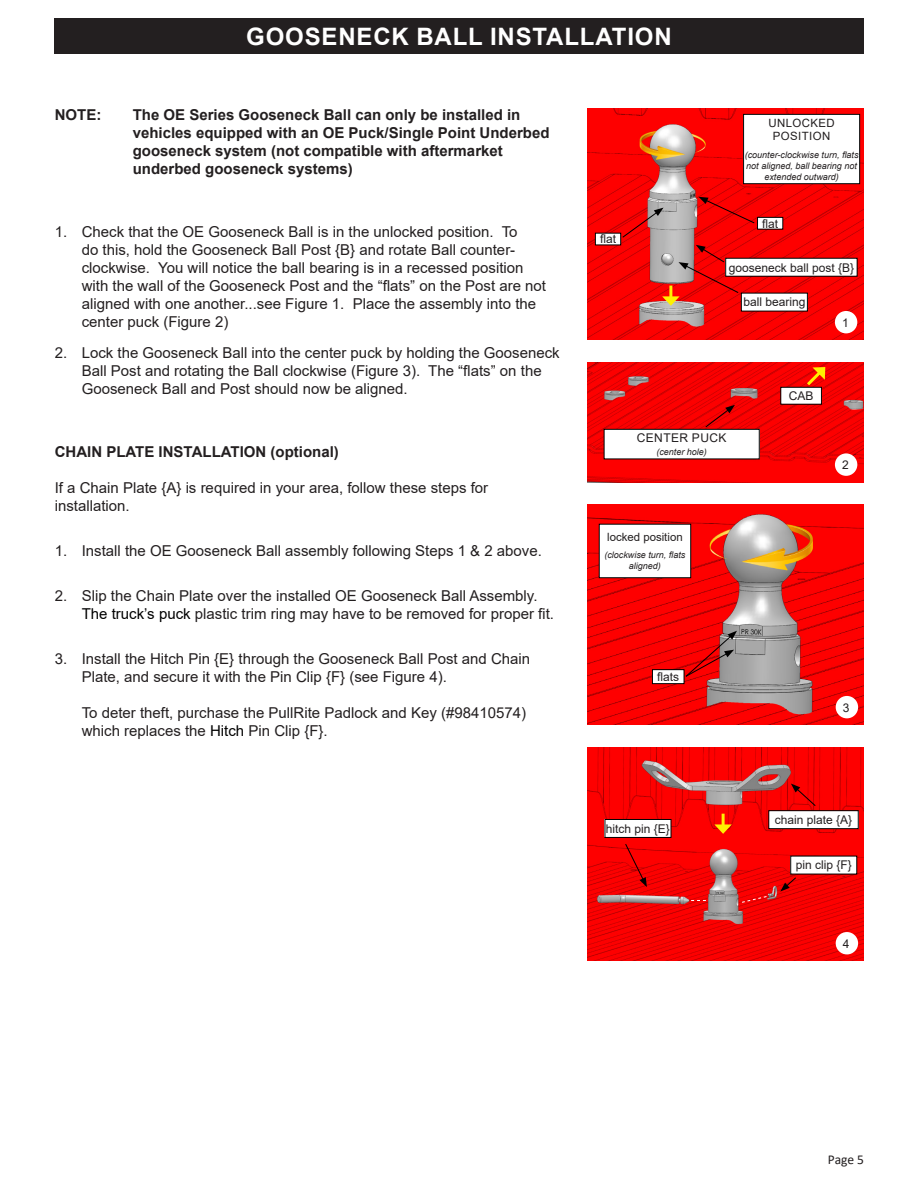
<style>
.page{position:relative;width:918px;height:1188px;background:#fff}
.page>*{position:absolute;margin:0;border:0;box-sizing:border-box;transform-origin:0 0}
.t1{font:700 24px "Arial";letter-spacing:.035em;color:#fff}
.t2{font:15px/18px "Arial";color:#231f20}
.t3{font:700 15px/18px "Arial";color:#231f20}
.t4{font:13.5px "Calibri";color:#231f20}
.t5{font:12px "Arial";color:#231f20}
.t6{font:12px "Arial";letter-spacing:.035em;color:#231f20}
.t7{font:11.4px/13.6px "Arial";letter-spacing:.035em;color:#231f20;text-align:center}
.t8{font:11.4px "Arial";color:#231f20}
.t9{font:italic 9px/10.8px "Arial";color:#231f20;text-align:center}
.s1{color:#000}
</style>
<div class="page">
<div style="left:54px;top:18px;width:810px;height:36px;background:#231f20"></div>
<img style="left:588px;top:747px;width:276px;height:214px">
<svg style="left:691px;top:900px;width:15px;height:1px"></svg>
<svg style="left:741px;top:896px;width:26px;height:7px"></svg>
<svg style="left:714px;top:814px;width:18px;height:20px"></svg>
<div style="left:605px;top:819px;width:66px;height:18px;background:#fff"></div>
<div style="left:605px;top:819px;width:66px;height:19px;border:1px solid #000"></div>
<div style="left:791px;top:856px;width:66px;height:18px;background:#fff"></div>
<div style="left:769px;top:811px;width:89px;height:18px;background:#fff"></div>
<div style="left:769px;top:810px;width:89px;height:19px;border:1px solid #000"></div>
<svg style="left:791px;top:784px;width:25px;height:23px"></svg>
<svg style="left:625px;top:843px;width:22px;height:44px"></svg>
<svg style="left:780px;top:877px;width:17px;height:15px"></svg>
<div style="left:836px;top:932px;width:22px;height:22px;background:#fff;border-radius:50%"></div>
<img style="left:588px;top:505px;width:276px;height:220px">
<div style="left:652px;top:670px;width:32px;height:14px;background:#fff"></div>
<div style="left:652px;top:669px;width:32px;height:15px;border:1px solid #000"></div>
<svg style="left:685px;top:631px;width:52px;height:46px;background:#c82d2d"></svg>
<div style="left:599px;top:524px;width:92px;height:54px;background:#fff"></div>
<div style="left:599px;top:524px;width:92px;height:54px;border:1px solid #000"></div>
<div style="left:836px;top:696px;width:22px;height:22px;background:#fff;border-radius:50%"></div>
<img style="left:587px;top:362px;width:276px;height:120px">
<div style="left:604px;top:429px;width:155px;height:30px;background:#fff"></div>
<div style="left:604px;top:429px;width:155px;height:30px;border:1px solid #000"></div>
<svg style="left:705px;top:405px;width:30px;height:23px"></svg>
<div style="left:781px;top:387px;width:40px;height:17px;background:#fff"></div>
<div style="left:781px;top:387px;width:41px;height:17px;border:1px solid #000"></div>
<svg style="left:804px;top:367px;width:21px;height:22px"></svg>
<div style="left:835px;top:453px;width:22px;height:23px;background:#fff;border-radius:50%"></div>
<img style="left:587px;top:109px;width:277px;height:231px">
<div style="left:741px;top:293px;width:66px;height:18px;background:#fff"></div>
<div style="left:595px;top:233px;width:26px;height:12px;background:#fff"></div>
<div style="left:595px;top:233px;width:26px;height:12px;border:1px solid #000"></div>
<div style="left:744px;top:114px;width:116px;height:70px;background:#fff"></div>
<div style="left:743px;top:114px;width:117px;height:70px;border:1px solid #000"></div>
<svg style="left:622px;top:208px;width:42px;height:30px"></svg>
<div style="left:758px;top:217px;width:25px;height:12px;background:#fff"></div>
<div style="left:757px;top:217px;width:26px;height:12px;border:1px solid #000"></div>
<svg style="left:699px;top:197px;width:56px;height:27px;background:#e90000"></svg>
<div style="left:835px;top:311px;width:22px;height:22px;background:#fff;border-radius:50%"></div>
<div style="left:726px;top:258px;width:131px;height:18px;background:#fff"></div>
<svg style="left:662px;top:245px;width:77px;height:61px;background:#d9453f"></svg>
<h1 class="t1" style="left:246px;top:20px;width:427px">GOOSENECK BALL INSTALLATION</h1>
<p class="t3" style="left:55px;top:106px;width:48px">NOTE:</p>
<p class="t3" style="left:133px;top:106px;width:418px">The OE Series Gooseneck Ball can only be installed in vehicles equipped with an OE Puck/Single Point Underbed gooseneck system (not compatible with aftermarket underbed gooseneck systems)</p>
<p class="t2" style="left:82px;top:222px;width:466px;text-indent:-27px">1. Check that the OE Gooseneck Ball is in the unlocked position. To<br>do this, hold the Gooseneck Ball Post {B} and rotate Ball counter&shy;clockwise. You will notice the ball bearing is in a recessed position with the wall of the Gooseneck Post and the “flats” on the Post are not aligned with one another...see Figure 1. Place the assembly into the center puck (Figure 2)</p>
<p class="t2" style="left:82px;top:344px;width:479px;text-indent:-27px">2. Lock the Gooseneck Ball into the center puck by holding the Gooseneck<br>Ball Post and rotating the Ball clockwise (Figure 3). The “flats” on the<br>Gooseneck Ball and Post should now be aligned.</p>
<p class="t5" style="left:600px;top:231px;width:18px">flat</p>
<p class="t7" style="left:768px;top:116px;width:68px">UNLOCKED<br>POSITION</p>
<p class="t9" style="left:745px;top:150px;width:115px">(counter-clockwise turn, flats not aligned, ball bearing not extended outward)</p>
<p class="t5" style="left:762px;top:215px;width:18px">flat</p>
<p class="t5" style="left:729px;top:259px;width:127px">gooseneck ball post {B}</p>
<p class="t5" style="left:743px;top:294px;width:64px">ball bearing</p>
<p class="t5" style="left:789px;top:388px;width:26px">CAB</p>
<p class="t5" style="left:842px;top:314px;width:8px">1</p>
<p class="t3" style="left:55px;top:443px;width:286px">CHAIN PLATE INSTALLATION (optional)</p>
<p class="t2" style="left:55px;top:479px;width:435px">If a Chain Plate {A} is required in your area, follow these steps for installation.</p>
<p class="t2" style="left:55px;top:542px;width:489px">1. Install the OE Gooseneck Ball assembly following Steps 1 &amp; 2 above.</p>
<p class="t2" style="left:82px;top:587px;width:474px;text-indent:-27px">2. Slip the Chain Plate over the installed OE Gooseneck Ball Assembly.<br><span class="s1">The truck’s puck</span> plastic trim ring may have to be removed for proper fit.</p>
<p class="t2" style="left:82px;top:650px;width:450px;text-indent:-27px">3. Install the Hitch Pin {E} through the Gooseneck Ball Post and Chain<br>Plate, and secure it with the Pin Clip {F} (see Figure 4).</p>
<p class="t2" style="left:82px;top:704px;width:446px">To deter theft, purchase the PullRite Padlock and Key (#98410574) which replaces the <span class="s1">Hitch</span> Pin Clip {F}.</p>
<p class="t6" style="left:637px;top:429px;width:91px">CENTER PUCK</p>
<p class="t9" style="left:656px;top:447px;width:52px">(center hole)</p>
<p class="t8" style="left:607px;top:529px;width:77px">locked position</p>
<p class="t9" style="left:604px;top:550px;width:83px">(clockwise turn, flats aligned)</p>
<p class="t5" style="left:657px;top:669px;width:24px">flats</p>
<p class="t5" style="left:606px;top:820px;width:66px">hitch pin {E}</p>
<p class="t5" style="left:842px;top:457px;width:8px">2</p>
<p class="t5" style="left:843px;top:699px;width:8px">3</p>
<p class="t5" style="left:775px;top:812px;width:79px">chain plate {A}</p>
<p class="t5" style="left:796px;top:857px;width:58px">pin clip {F}</p>
<p class="t5" style="left:843px;top:935px;width:8px">4</p>
<p class="t4" style="left:828px;top:1150px;width:38px">Page 5</p>
</div>
